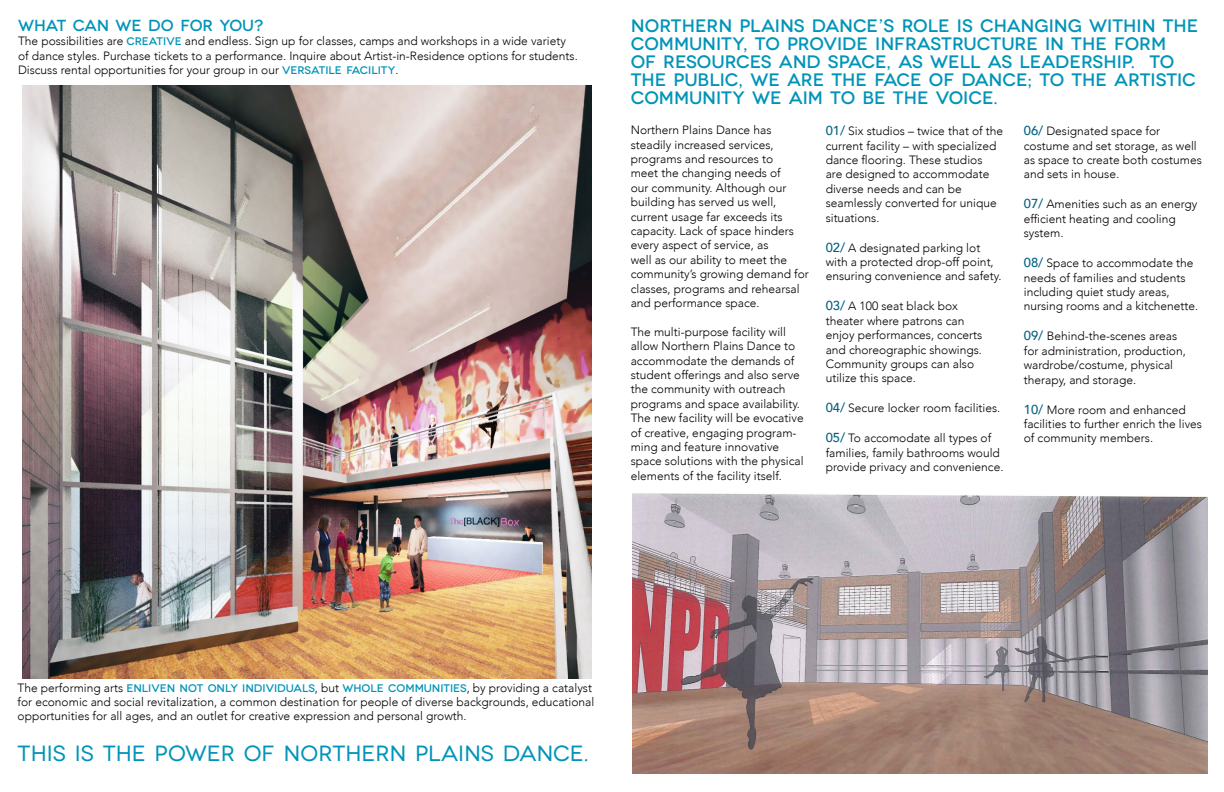
<style>
.page{position:relative;width:1224px;height:792px;background:#fff}
.page>*{position:absolute;margin:0;border:0;box-sizing:border-box;transform-origin:0 0}
.t1{font:22px "Novecentowide";color:#0094b8}
.t2{font:500 18px/18px "Novecentowide";color:#0094b8}
.t3{font:500 16px "Novecentowide";letter-spacing:-.01em;color:#0094b8}
.t4{font:300 12px/14.4px "Avenir";color:#000}
.s1{font-family:"Novecentowide";font-weight:500;font-size:11px;color:#0094b8}
.s2{font-weight:500;font-size:13px;color:#006083}
</style>
<div class="page">
<img style="left:633px;top:415px;width:575px;height:359px">
<img style="left:22px;top:86px;width:569px;height:593px">
<h3 class="t3" style="left:18px;top:16px;width:247px">WHAT CAN WE DO FOR YOU?</h3>
<p class="t4" style="left:18px;top:34px;width:561px">The possibilities are <span class="s1">CREATIVE</span> and endless. Sign up for classes, camps and workshops in a wide variety of dance styles. Purchase tickets to a performance. Inquire about Artist-in-Residence options for students.<br>Discuss rental opportunities for your group in our <span class="s1">VERSATILE FACILITY</span>.</p>
<h2 class="t2" style="left:631px;top:17px;width:569px">NORTHERN PLAINS DANCE’S ROLE IS CHANGING WITHIN THE COMMUNITY, TO PROVIDE INFRASTRUCTURE IN THE FORM<br>OF RESOURCES AND SPACE, AS WELL AS LEADERSHIP. TO THE PUBLIC, WE ARE THE FACE OF DANCE; TO THE ARTISTIC COMMUNITY WE AIM TO BE THE VOICE.</h2>
<p class="t4" style="left:631px;top:123px;width:180px">Northern Plains Dance has steadily increased services, programs and resources to<br>meet the changing needs of<br>our community. Although our building has served us well, current usage far exceeds its capacity. Lack of space hinders every aspect of service, as<br>well as our ability to meet the community’s growing demand for classes, programs and rehearsal and performance space.</p>
<p class="t4" style="left:631px;top:324px;width:174px">The multi-purpose facility will allow Northern Plains Dance to accommodate the demands of student offerings and also serve the community with outreach programs and space availability.<br>The new facility will be evocative of creative, engaging program&shy;ming and feature innovative space solutions with the physical elements of the facility itself.</p>
<p class="t4" style="left:826px;top:124px;width:179px"><span class="s2">01/</span> Six studios – twice that of the current facility – with specialized dance flooring. These studios<br>are designed to accommodate diverse needs and can be seamlessly converted for unique situations.</p>
<p class="t4" style="left:826px;top:240px;width:177px"><span class="s2">02/</span> A designated parking lot with a protected drop-off point, ensuring convenience and safety.</p>
<p class="t4" style="left:826px;top:299px;width:158px"><span class="s2">03/</span> A 100 seat black box theater where patrons can enjoy performances, concerts and choreographic showings.<br>Community groups can also utilize this space.</p>
<p class="t4" style="left:826px;top:401px;width:176px"><span class="s2">04/</span> Secure locker room facilities.</p>
<p class="t4" style="left:826px;top:431px;width:179px"><span class="s2">05/</span> To accomodate all types of families, family bathrooms would provide privacy and convenience.</p>
<p class="t4" style="left:1024px;top:124px;width:180px"><span class="s2">06/</span> Designated space for costume and set storage, as well as space to create both costumes and sets in house.</p>
<p class="t4" style="left:1024px;top:197px;width:175px"><span class="s2">07/</span> Amenities such as an energy efficient heating and cooling system.</p>
<p class="t4" style="left:1024px;top:256px;width:176px"><span class="s2">08/</span> Space to accommodate the needs of families and students including quiet study areas, nursing rooms and a kitchenette.</p>
<p class="t4" style="left:1024px;top:329px;width:164px"><span class="s2">09/</span> Behind-the-scenes areas for administration, production, wardrobe/costume, physical therapy, and storage.</p>
<p class="t4" style="left:1024px;top:402px;width:180px"><span class="s2">10/</span> More room and enhanced facilities to further enrich the lives of community members.</p>
<p class="t4" style="left:18px;top:680px;width:578px">The performing arts <span class="s1">ENLIVEN NOT ONLY INDIVIDUALS</span>, but <span class="s1">WHOLE COMMUNITIES</span>, by providing a catalyst for economic and social revitalization, a common destination for people of diverse backgrounds, educational opportunities for all ages, and an outlet for creative expression and personal growth.</p>
<h1 class="t1" style="left:18px;top:741px;width:572px">THIS IS THE POWER OF NORTHERN PLAINS DANCE.</h1>
</div>
